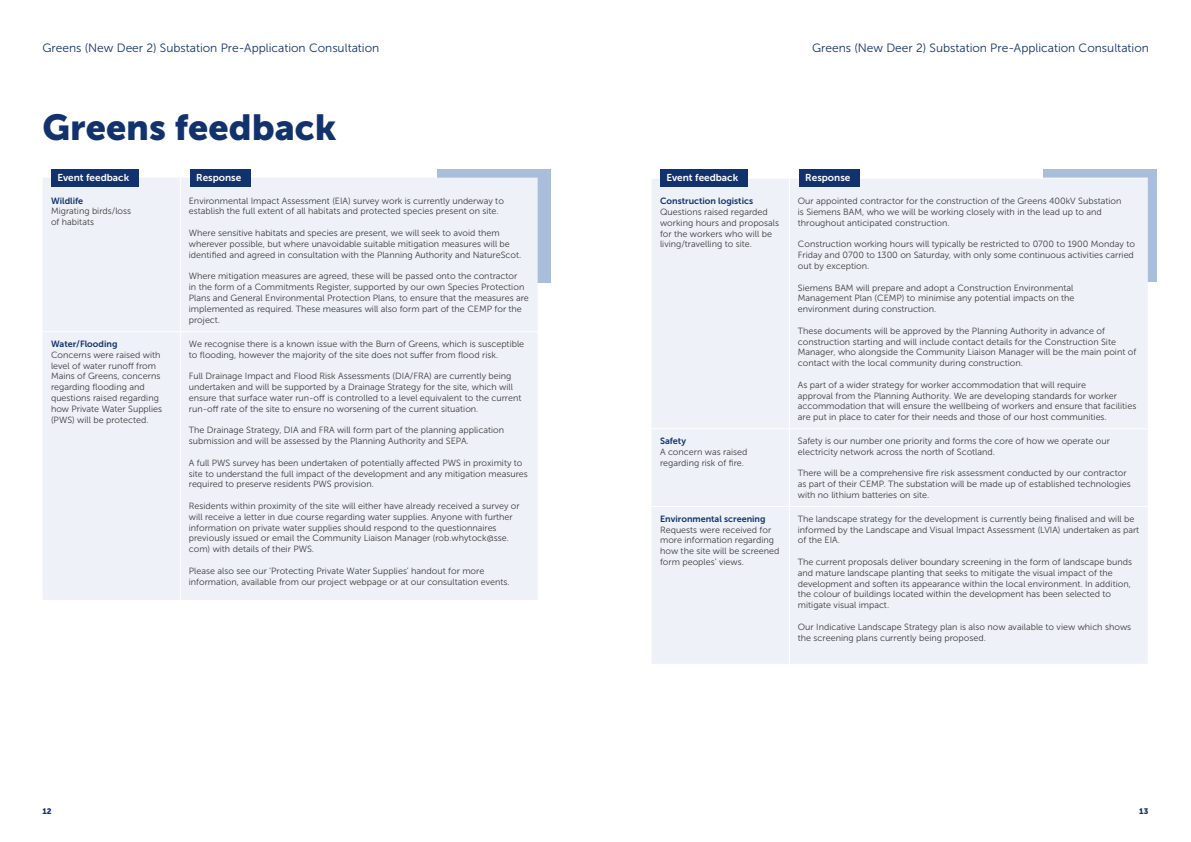
<style>
.page{position:relative;width:1191px;height:842px;background:#fff}
.page>*{position:absolute;margin:0;border:0;box-sizing:border-box;transform-origin:0 0}
.t1{font:36px "Museo Sans 900";color:#12326e}
.t2{font:12px "Museo Sans 300";color:#12326e}
.t3{font:10px "Museo Sans 700";color:#fff}
.t4{font:9px/10.8px "Museo Sans 300";color:#3c3c3b}
.t5{font:9px "Museo Sans 700";color:#12326e}
.t6{font:8px "Museo Sans 900";color:#12326e}
</style>
<div class="page">
<div style="left:1043px;top:169px;width:113px;height:112px;background:#aabdda"></div>
<div style="left:652px;top:179px;width:495px;height:485px;background:#eef1f8"></div>
<hr style="left:789px;top:178px;width:358px;height:1px;background:#fff">
<hr style="left:789px;top:179px;width:1px;height:249px;background:#fff">
<hr style="left:651px;top:428px;width:138px;height:1px;background:#fff">
<hr style="left:789px;top:428px;width:358px;height:1px;background:#fff">
<hr style="left:789px;top:429px;width:1px;height:77px;background:#fff">
<hr style="left:651px;top:506px;width:138px;height:1px;background:#fff">
<hr style="left:789px;top:506px;width:358px;height:1px;background:#fff">
<hr style="left:789px;top:507px;width:1px;height:157px;background:#fff">
<div style="left:661px;top:169px;width:87px;height:17px;background:#12326e"></div>
<div style="left:799px;top:169px;width:60px;height:17px;background:#12326e"></div>
<div style="left:437px;top:169px;width:113px;height:114px;background:#aabdda"></div>
<div style="left:43px;top:178px;width:494px;height:422px;background:#eef1f8"></div>
<hr style="left:180px;top:178px;width:1px;height:153px;background:#fff">
<hr style="left:43px;top:331px;width:137px;height:1px;background:#fff">
<hr style="left:180px;top:331px;width:357px;height:1px;background:#fff">
<hr style="left:180px;top:332px;width:1px;height:268px;background:#fff">
<div style="left:52px;top:169px;width:87px;height:17px;background:#12326e"></div>
<div style="left:190px;top:169px;width:61px;height:17px;background:#12326e"></div>
<h2 class="t2" style="left:43px;top:41px;width:338px">Greens (New Deer 2) Substation Pre-Application Consultation</h2>
<h2 class="t2" style="left:812px;top:41px;width:338px">Greens (New Deer 2) Substation Pre-Application Consultation</h2>
<h1 class="t1" style="left:43px;top:107px;width:295px">Greens feedback</h1>
<p class="t3" style="left:57px;top:172px;width:73px">Event feedback</p>
<p class="t3" style="left:196px;top:172px;width:47px">Response</p>
<p class="t5" style="left:51px;top:196px;width:34px">Wildlife</p>
<p class="t4" style="left:51px;top:206px;width:82px">Migrating birds/loss of habitats</p>
<p class="t5" style="left:51px;top:339px;width:68px">Water/Flooding</p>
<p class="t4" style="left:51px;top:349px;width:113px">Concerns were raised with level of water runoff from<br>Mains of Greens, concerns regarding flooding and questions raised regarding how Private Water Supplies (PWS) will be protected.</p>
<p class="t4" style="left:189px;top:195px;width:316px">Environmental Impact Assessment (EIA) survey work is currently underway to establish the full extent of all habitats and protected species present on site.</p>
<p class="t4" style="left:189px;top:228px;width:334px">Where sensitive habitats and species are present, we will seek to avoid them wherever possible, but where unavoidable suitable mitigation measures will be identified and agreed in consultation with the Planning Authority and NatureScot.</p>
<p class="t4" style="left:189px;top:271px;width:341px">Where mitigation measures are agreed, these will be passed onto the contractor<br>in the form of a Commitments Register, supported by our own Species Protection Plans and General Environmental Protection Plans, to ensure that the measures are implemented as required. These measures will also form part of the CEMP for the project.</p>
<p class="t4" style="left:189px;top:338px;width:337px">We recognise there is a known issue with the Burn of Greens, which is susceptible to flooding, however the majority of the site does not suffer from flood risk.</p>
<p class="t4" style="left:189px;top:371px;width:334px">Full Drainage Impact and Flood Risk Assessments (DIA/FRA) are currently being undertaken and will be supported by a Drainage Strategy for the site, which will ensure that surface water run-off is controlled to a level equivalent to the current run-off rate of the site to ensure no worsening of the current situation.</p>
<p class="t4" style="left:189px;top:425px;width:317px">The Drainage Strategy, DIA and FRA will form part of the planning application submission and will be assessed by the Planning Authority and SEPA.</p>
<p class="t4" style="left:189px;top:457px;width:340px">A full PWS survey has been undertaken of potentially affected PWS in proximity to site to understand the full impact of the development and any mitigation measures required to preserve residents PWS provision.</p>
<p class="t4" style="left:189px;top:500px;width:332px">Residents within proximity of the site will either have already received a survey or will receive a letter in due course regarding water supplies. Anyone with further information on private water supplies should respond to the questionnaires previously issued or email the Community Liaison Manager (rob.whytock@sse. com) with details of their PWS.</p>
<p class="t4" style="left:189px;top:565px;width:322px">Please also see our ‘Protecting Private Water Supplies’ handout for more information, available from our project webpage or at our consultation events.</p>
<p class="t3" style="left:666px;top:172px;width:73px">Event feedback</p>
<p class="t3" style="left:805px;top:172px;width:47px">Response</p>
<p class="t5" style="left:660px;top:196px;width:94px">Construction logistics</p>
<p class="t4" style="left:660px;top:207px;width:121px">Questions raised regarded working hours and proposals for the workers who will be living/travelling to site.</p>
<p class="t4" style="left:798px;top:196px;width:325px">Our appointed contractor for the construction of the Greens 400kV Substation is Siemens BAM, who we will be working closely with in the lead up to and throughout anticipated construction.</p>
<p class="t4" style="left:798px;top:239px;width:339px">Construction working hours will typically be restricted to 0700 to 1900 Monday to<br>Friday and 0700 to 1300 on Saturday, with only some continuous activities carried out by exception.</p>
<p class="t4" style="left:798px;top:282px;width:278px">Siemens BAM will prepare and adopt a Construction Environmental<br>Management Plan (CEMP) to minimise any potential impacts on the environment during construction.</p>
<p class="t4" style="left:798px;top:325px;width:340px">These documents will be approved by the Planning Authority in advance of construction starting and will include contact details for the Construction Site Manager, who alongside the Community Liaison Manager will be the main point of contact with the local community during construction.</p>
<p class="t4" style="left:798px;top:379px;width:340px">As part of a wider strategy for worker accommodation that will require<br>approval from the Planning Authority. We are developing standards for worker accommodation that will ensure the wellbeing of workers and ensure that facilities are put in place to cater for their needs and those of our host communities.</p>
<p class="t5" style="left:660px;top:436px;width:27px">Safety</p>
<p class="t4" style="left:660px;top:446px;width:89px">A concern was raised regarding risk of fire.</p>
<p class="t4" style="left:798px;top:436px;width:313px">Safety is our number one priority and forms the core of how we operate our electricity network across the north of Scotland.</p>
<p class="t4" style="left:798px;top:468px;width:334px">There will be a comprehensive fire risk assessment conducted by our contractor as part of their CEMP. The substation will be made up of established technologies with no lithium batteries on site.</p>
<p class="t5" style="left:660px;top:514px;width:107px">Environmental screening</p>
<p class="t4" style="left:660px;top:524px;width:121px">Requests were received for more information regarding how the site will be screened form peoples’ views.</p>
<p class="t4" style="left:798px;top:513px;width:343px">The landscape strategy for the development is currently being finalised and will be informed by the Landscape and Visual Impact Assessment (LVIA) undertaken as part of the EIA.</p>
<p class="t4" style="left:798px;top:556px;width:336px">The current proposals deliver boundary screening in the form of landscape bunds and mature landscape planting that seeks to mitigate the visual impact of the development and soften its appearance within the local environment. In addition, the colour of buildings located within the development has been selected to mitigate visual impact.</p>
<p class="t4" style="left:798px;top:621px;width:335px">Our Indicative Landscape Strategy plan is also now available to view which shows the screening plans currently being proposed.</p>
<p class="t6" style="left:43px;top:806px;width:11px">12</p>
<p class="t6" style="left:1139px;top:806px;width:11px">13</p>
</div>
